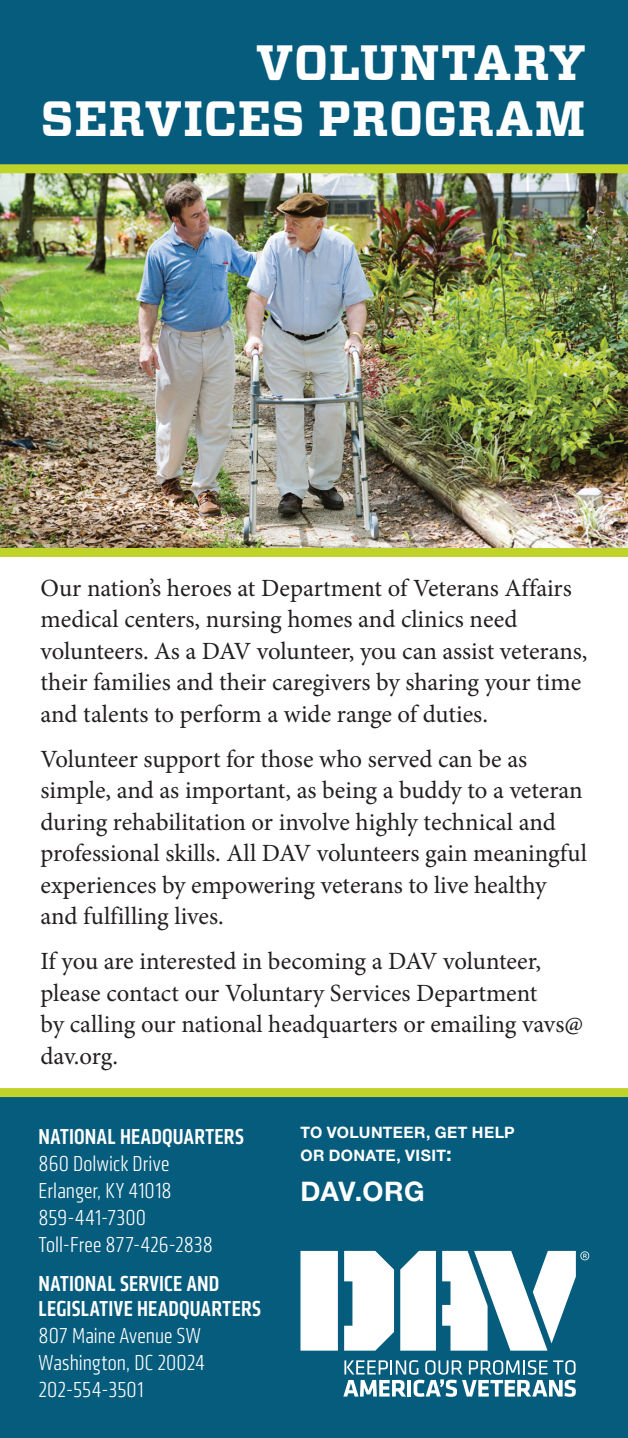
<style>
.page{position:relative;width:628px;height:1438px;background:#fff}
.page>*{position:absolute;margin:0;border:0;box-sizing:border-box;transform-origin:0 0}
.t1{font:700 49.5px/56.2px "Vitesse";letter-spacing:.01em;color:#fff;text-align:right}
.Body_Sans{font:700 27px "Helvetica Neue LT Std";letter-spacing:.01em;color:#fff}
.Body_Text{font:24.75px/31.5px "Minion Pro";color:#231f20}
.Body_Sans-2{font:300 condensed 22.5px "Klavika";letter-spacing:.005em;color:#fff}
.Body_Sans-3{font:500 condensed 22.5px "Klavika";letter-spacing:.01em;color:#fff}
.Body_Sans-4{font:700 15.75px/22.5px "Helvetica Neue LT Std";letter-spacing:.025em;color:#fff}
.s1{font-size:20.25px}
</style>
<div class="page">
<img style="left:0;top:173px;width:628px;height:375px">
<div style="left:0;top:0;width:628px;height:169px;background:#055c7d"></div>
<div style="left:0;top:1094px;width:628px;height:344px;background:#055c7d"></div>
<div style="left:0;top:1088px;width:628px;height:9px;background:#c0d32b"></div>
<div style="left:0;top:548px;width:628px;height:9px;background:#c0d32b"></div>
<div style="left:0;top:164px;width:628px;height:9px;background:#c0d32b"></div>
<svg style="left:343px;top:1360px;width:233px;height:37px"></svg>
<svg style="left:300px;top:1251px;width:94px;height:99px;background:#d8e6eb"></svg>
<svg style="left:400px;top:1251px;width:189px;height:99px"></svg>
<p class="t1" style="left:41px;top:35px;width:546px">VOLUNTARY<br>SERVICES PROGRAM</p>
<p class="Body_Text" style="left:40px;top:572px;width:548px">Our nation’s heroes at Department of Veterans Affairs medical centers, nursing homes and clinics need volunteers. As a DAV volunteer, you can assist veterans, their families and their caregivers by sharing your time and talents to perform a wide range of duties.</p>
<p class="Body_Text" style="left:40px;top:743px;width:548px">Volunteer support for those who served can be as simple, and as important, as being a buddy to a veteran during rehabilitation or involve highly technical and professional skills. All DAV volunteers gain meaningful experiences by empowering veterans to live healthy and fulfilling lives.</p>
<p class="Body_Text" style="left:40px;top:946px;width:544px">If you are interested in becoming a DAV volunteer, please contact our Voluntary Services Department<br>by calling our national headquarters or emailing vavs@ dav.org.</p>
<p class="Body_Sans-3" style="left:38px;top:1122px;width:207px">NATIONAL HEADQUARTERS</p>
<p class="Body_Sans-2" style="left:38px;top:1151px;width:132px">860 Dolwick Drive</p>
<p class="Body_Sans-2" style="left:38px;top:1178px;width:135px">Erlanger, KY 41018</p>
<p class="Body_Sans-2" style="left:38px;top:1205px;width:109px">859-441-7300</p>
<p class="Body_Sans-2" style="left:38px;top:1232px;width:176px">Toll-Free 877-426-2838</p>
<p class="Body_Sans-3" style="left:38px;top:1269px;width:182px">NATIONAL SERVICE AND</p>
<p class="Body_Sans-3" style="left:38px;top:1294px;width:224px">LEGISLATIVE HEADQUARTERS</p>
<p class="Body_Sans-2" style="left:38px;top:1323px;width:164px">807 Maine Avenue SW</p>
<p class="Body_Sans-2" style="left:38px;top:1350px;width:168px">Washington, DC 20024</p>
<p class="Body_Sans-2" style="left:38px;top:1377px;width:107px">202-554-3501</p>
<p class="Body_Sans-4" style="left:300px;top:1121px;width:216px">TO VOLUNTEER, GET HELP<br>OR DONATE, VISIT<span class="s1">:</span></p>
<p class="Body_Sans" style="left:300px;top:1175px;width:126px">DAV.ORG</p>
</div>
